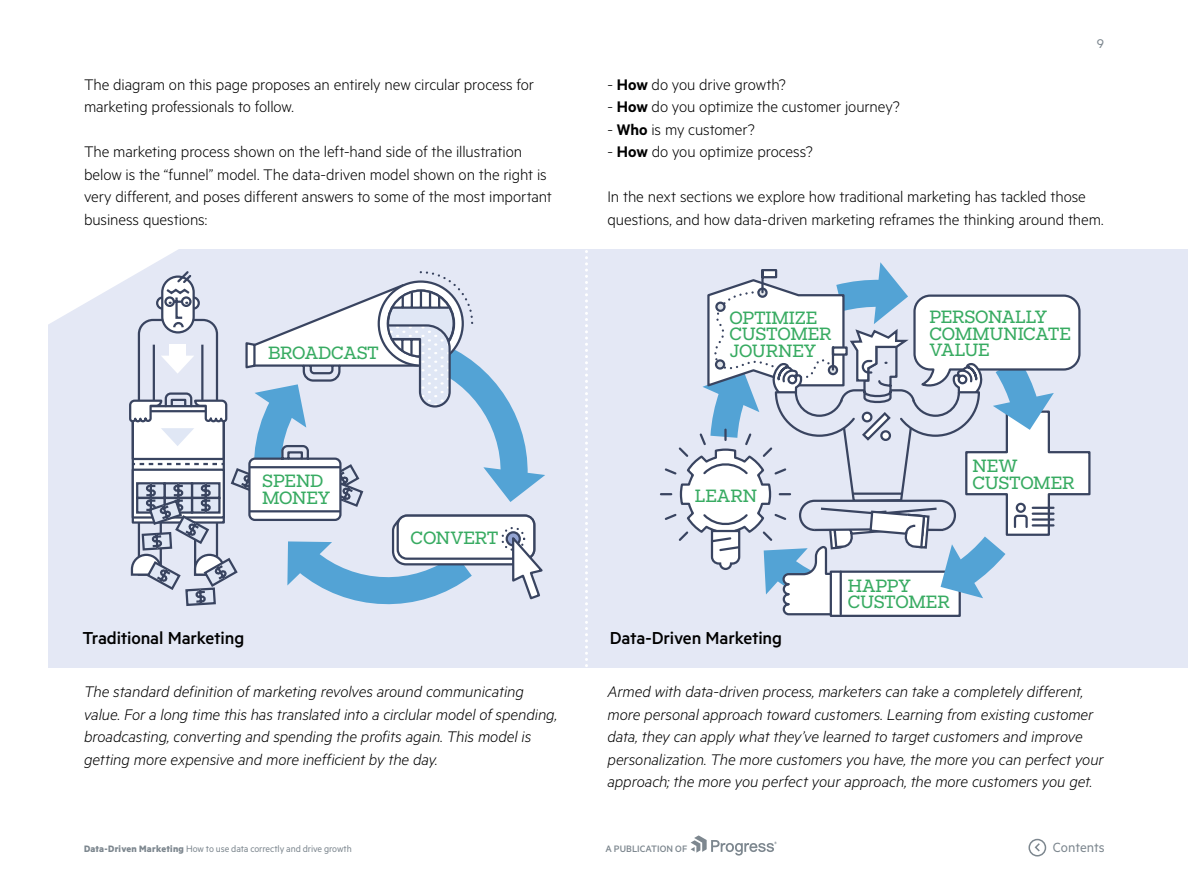
<style>
.page{position:relative;width:1188px;height:891px;background:#fff}
.page>*{position:absolute;margin:0;border:0;box-sizing:border-box;transform-origin:0 0}
.t1{font:500 19.5px "Metric";letter-spacing:-.01em;color:#000}
.t2{font:18px/16.5px "Fakt Slab Pro";letter-spacing:-.02em;color:#38ab62}
.t3{font:italic 300 17.25px/22.5px "Metric";letter-spacing:-.005em;color:#000}
.t4{font:300 17.25px/22.5px "Metric";letter-spacing:-.005em;color:#000}
.t5{font:15px "Metric";letter-spacing:-.005em;color:#7d878f}
.t6{font:14.25px "Metric";color:#7d878f;scale:1.05 1}
.t7{font:10.5px "Metric";letter-spacing:-.01em;color:#7d878f}
.t8{font:500 10.5px "Metric";letter-spacing:.005em;color:#7d878f}
.s1{font-weight:600}
.s2{font-weight:700}
</style>
<div class="page">
<svg style="left:691px;top:835px;width:86px;height:21px"></svg>
<svg style="left:1028px;top:838px;width:19px;height:19px"></svg>
<div style="left:48px;top:249px;width:1140px;height:419px;background:#e4e8f5"></div>
<svg style="left:660px;top:262px;width:431px;height:355px"></svg>
<svg style="left:585px;top:250px;width:3px;height:417px"></svg>
<svg style="left:48px;top:249px;width:497px;height:357px"></svg>
<p class="t4" style="left:84px;top:73px;width:452px">The diagram on this page proposes an entirely new circular process for marketing professionals to follow.</p>
<p class="t4" style="left:84px;top:140px;width:470px">The marketing process shown on the left-hand side of the illustration below is the “funnel” model. The data-driven model shown on the right is very different, and poses different answers to some of the most important business questions:</p>
<p class="t2" style="left:268px;top:345px;width:113px">BROADCAST</p>
<p class="t2" style="left:262px;top:472px;width:70px">SPEND<br>MONEY</p>
<p class="t2" style="left:411px;top:530px;width:90px">CONVERT</p>
<p class="t6" style="left:1097px;top:35px;width:8px">9</p>
<p class="t4" style="left:608px;top:73px;width:180px">- <span class="s1">How</span> do you drive growth?</p>
<p class="t4" style="left:608px;top:95px;width:294px">- <span class="s1">How</span> do you optimize the customer journey?</p>
<p class="t4" style="left:608px;top:118px;width:149px">- <span class="s1">Who</span> is my customer?</p>
<p class="t4" style="left:608px;top:140px;width:207px">- <span class="s1">How</span> do you optimize process?</p>
<p class="t4" style="left:608px;top:185px;width:498px">In the next sections we explore how traditional marketing has tackled those questions, and how data-driven marketing reframes the thinking around them.</p>
<p class="t2" style="left:730px;top:309px;width:104px">OPTIMIZE<br>CUSTOMER<br>JOURNEY</p>
<p class="t2" style="left:930px;top:309px;width:143px">PERSONALLY<br>COMMUNICATE<br>VALUE</p>
<p class="t2" style="left:695px;top:487px;width:64px">LEARN</p>
<p class="t2" style="left:973px;top:458px;width:104px">NEW<br>CUSTOMER</p>
<p class="t2" style="left:848px;top:577px;width:104px">HAPPY<br>CUSTOMER</p>
<p class="t1" style="left:82px;top:627px;width:163px">Traditional Marketing</p>
<p class="t1" style="left:610px;top:627px;width:174px">Data-Driven Marketing</p>
<p class="t3" style="left:84px;top:680px;width:475px">The standard definition of marketing revolves around communicating value. For a long time this has translated into a circlular model of spending, broadcasting, converting and spending the profits again. This model is getting more expensive and more inefficient by the day.</p>
<p class="t3" style="left:608px;top:680px;width:498px">Armed with data-driven process, marketers can take a completely different, more personal approach toward customers. Learning from existing customer data, they can apply what they’ve learned to target customers and improve personalization. The more customers you have, the more you can perfect your approach; the more you perfect your approach, the more customers you get.</p>
<p class="t7" style="left:84px;top:843px;width:269px"><span class="s2">Data-Driven Marketing</span> How to use data correctly and drive growth</p>
<p class="t8" style="left:605px;top:843px;width:83px">A PUBLICATION OF</p>
<p class="t5" style="left:1053px;top:839px;width:53px">Contents</p>
</div>
